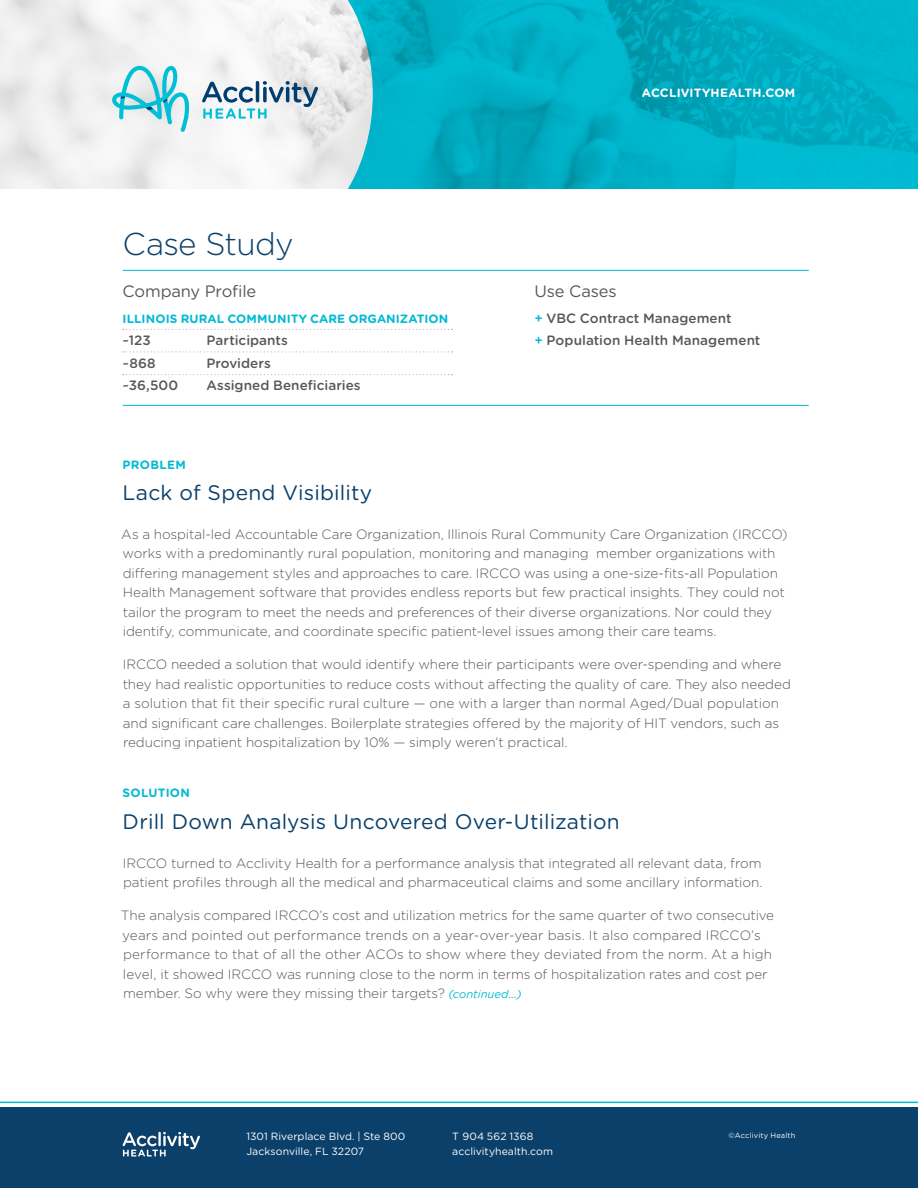
<style>
.page{position:relative;width:918px;height:1188px;background:#fff}
.page>*{position:absolute;margin:0;border:0;box-sizing:border-box;transform-origin:0 0}
.t1{font:300 31.5px "Gotham Rounded";letter-spacing:-.02em;color:#0b406a}
.t2{font:21px "Gotham Rounded";letter-spacing:.005em;color:#0b406a}
.t3{font:16.5px "Gotham Rounded";letter-spacing:-.01em;color:#57585a}
.t4{font:300 13.5px/19.5px "Gotham Rounded";letter-spacing:-.005em;color:#57585a}
.t5{font:500 13.5px "Gotham Rounded";color:#57585a}
.t6{font:700 12px "Gotham Rounded";letter-spacing:.01em;color:#01bad3}
.t7{font:700 12px "Gotham Rounded";letter-spacing:.01em;color:#fff}
.t8{font:10.5px "Gotham Rounded";letter-spacing:.005em;color:#fff}
.t9{font:7.5px "Gotham Rounded";letter-spacing:.02em;color:#fff}
.s1{color:#01bad3}
.s2{font-weight:400;font-style:italic;font-size:11.25px;color:#01bad3}
</style>
<div class="page">
<svg style="left:0;top:0;width:348px;height:189px;fill:#f2f2f2"></svg>
<svg style="left:348px;top:0;width:570px;height:189px;background:#06b0c5"></svg>
<div style="left:0;top:1107px;width:918px;height:81px;background:#0b406a"></div>
<svg style="left:123px;top:1132px;width:77px;height:25px"></svg>
<hr style="left:0;top:1102px;width:918px;height:1px;background:#01bad3">
<hr style="left:123px;top:270px;width:685px;height:1px;background:#01bad3">
<hr style="left:123px;top:405px;width:685px;height:1px;background:#01bad3">
<svg style="left:123px;top:374px;width:330px;height:1px"></svg>
<svg style="left:123px;top:351px;width:330px;height:1px"></svg>
<svg style="left:123px;top:329px;width:330px;height:1px"></svg>
<svg style="left:202px;top:81px;width:116px;height:38px"></svg>
<svg style="left:112px;top:66px;width:78px;height:66px"></svg>
<p class="t1" style="left:123px;top:223px;width:173px">Case Study</p>
<p class="t3" style="left:123px;top:280px;width:135px">Company Profile</p>
<p class="t6" style="left:123px;top:310px;width:327px">ILLINOIS RURAL COMMUNITY CARE ORGANIZATION</p>
<p class="t5" style="left:123px;top:331px;width:30px">~123</p>
<p class="t5" style="left:207px;top:331px;width:83px">Participants</p>
<p class="t5" style="left:123px;top:354px;width:34px">~868</p>
<p class="t5" style="left:207px;top:354px;width:66px">Providers</p>
<p class="t5" style="left:123px;top:376px;width:57px">~36,500</p>
<p class="t5" style="left:207px;top:376px;width:156px">Assigned Beneficiaries</p>
<p class="t6" style="left:123px;top:456px;width:65px">PROBLEM</p>
<p class="t2" style="left:123px;top:478px;width:251px">Lack of Spend Visibility</p>
<p class="t7" style="left:642px;top:84px;width:155px">ACCLIVITYHEALTH.COM</p>
<p class="t3" style="left:534px;top:280px;width:84px">Use Cases</p>
<p class="t5" style="left:534px;top:309px;width:199px"><span class="s1">+</span> VBC Contract Management</p>
<p class="t5" style="left:534px;top:331px;width:228px"><span class="s1">+</span> Population Health Management</p>
<p class="t4" style="left:121px;top:524px;width:668px">As a hospital-led Accountable Care Organization, Illinois Rural Community Care Organization (IRCCO) works with a predominantly rural population, monitoring and managing member organizations with differing management styles and approaches to care. IRCCO was using a one-size-fits-all Population Health Management software that provides endless reports but few practical insights. They could not tailor the program to meet the needs and preferences of their diverse organizations. Nor could they identify, communicate, and coordinate specific patient-level issues among their care teams.</p>
<p class="t4" style="left:123px;top:654px;width:670px">IRCCO needed a solution that would identify where their participants were over-spending and where they had realistic opportunities to reduce costs without affecting the quality of care. They also needed a solution that fit their specific rural culture — one with a larger than normal Aged/Dual population and significant care challenges. Boilerplate strategies offered by the majority of HIT vendors, such as reducing inpatient hospitalization by 10% — simply weren’t practical.</p>
<p class="t6" style="left:123px;top:784px;width:69px">SOLUTION</p>
<p class="t2" style="left:123px;top:807px;width:499px">Drill Down Analysis Uncovered Over-Utilization</p>
<p class="t4" style="left:123px;top:853px;width:641px">IRCCO turned to Acclivity Health for a performance analysis that integrated all relevant data, from patient profiles through all the medical and pharmaceutical claims and some ancillary information.</p>
<p class="t4" style="left:121px;top:905px;width:655px">The analysis compared IRCCO’s cost and utilization metrics for the same quarter of two consecutive years and pointed out performance trends on a year-over-year basis. It also compared IRCCO’s performance to that of all the other ACOs to show where they deviated from the norm. At a high level, it showed IRCCO was running close to the norm in terms of hospitalization rates and cost per member. So why were they missing their targets? <span class="s2">(continued…)</span></p>
<p class="t8" style="left:246px;top:1129px;width:161px">1301 Riverplace Blvd. | Ste 800</p>
<p class="t8" style="left:246px;top:1144px;width:119px">Jacksonville, FL 32207</p>
<p class="t8" style="left:452px;top:1129px;width:83px">T 904 562 1368</p>
<p class="t8" style="left:452px;top:1144px;width:102px">acclivityhealth.com</p>
<p class="t9" style="left:729px;top:1130px;width:68px">©Acclivity Health</p>
</div>
